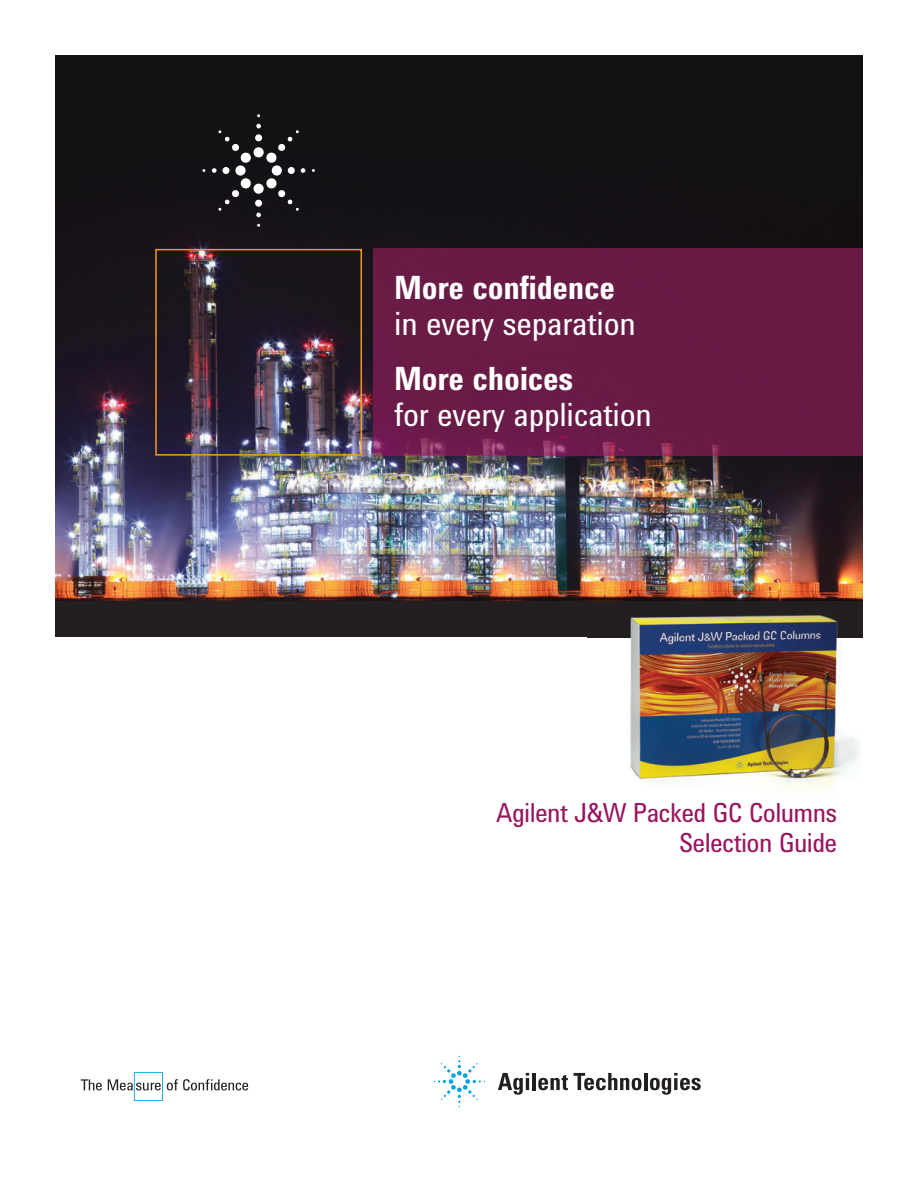
<style>
.page{position:relative;width:918px;height:1188px;background:#fff}
.page>*{position:absolute;margin:0;border:0;box-sizing:border-box;transform-origin:0 0}
.t1{font:33px "Agilent Condensed CFF";letter-spacing:-.01em;color:#fff}
.t2{font:700 33px "Agilent Condensed CFF";letter-spacing:-.01em;color:#fff}
.t3{font:27px/30px "Agilent Condensed CFF";letter-spacing:-.025em;color:#99145e;text-align:right}
</style>
<div class="page">
<img style="left:55px;top:55px;width:807px;height:546px">
<div style="left:55px;top:601px;width:807px;height:36px;background:#231f20"></div>
<svg style="left:212px;top:124px;width:93px;height:93px;background:#312f33"></svg>
<svg style="left:498px;top:1073px;width:31px;height:22px"></svg>
<hr style="left:532px;top:1073px;width:4px;height:17px;background:#231f20">
<svg style="left:538px;top:1075px;width:30px;height:15px"></svg>
<svg style="left:574px;top:1073px;width:67px;height:17px"></svg>
<hr style="left:644px;top:1073px;width:3px;height:17px;background:#231f20">
<svg style="left:650px;top:1073px;width:51px;height:22px"></svg>
<svg style="left:434px;top:1056px;width:51px;height:51px"></svg>
<svg style="left:81px;top:1079px;width:21px;height:11px"></svg>
<svg style="left:108px;top:1072px;width:140px;height:29px"></svg>
<div style="left:155px;top:249px;width:207px;height:207px;border:2px solid #f7981d"></div>
<div style="left:373px;top:249px;width:489px;height:207px;background:#691b46"></div>
<img style="left:588px;top:606px;width:275px;height:183px">
<p class="t2" style="left:394px;top:275px;width:222px">More confidence</p>
<p class="t1" style="left:394px;top:311px;width:243px">in every separation</p>
<p class="t2" style="left:394px;top:367px;width:181px">More choices</p>
<p class="t1" style="left:394px;top:403px;width:259px">for every application</p>
<p class="t3" style="left:496px;top:800px;width:343px">Agilent J&amp;W Packed GC Columns<br>Selection Guide</p>
</div>
